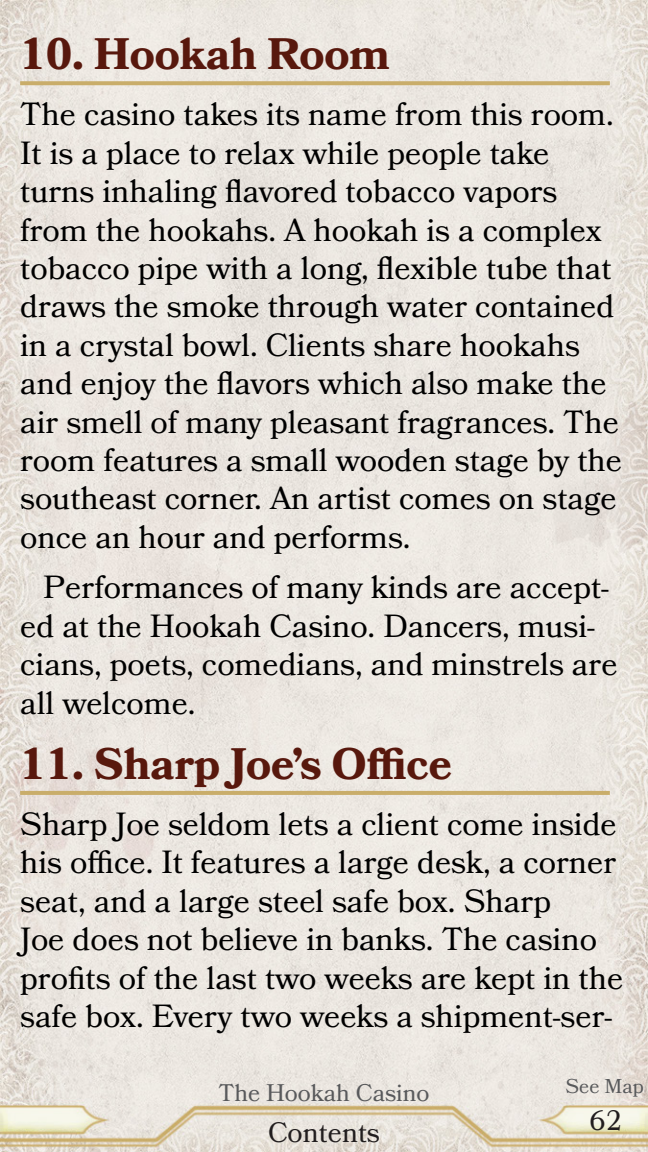
<style>
.page{position:relative;width:648px;height:1152px;background:#fff}
.page>*{position:absolute;margin:0;border:0;box-sizing:border-box;transform-origin:0 0}
.t1{font:700 44px "Bookmania";color:#58180d}
.t2{font:32px/38.4px "Bookmania";color:#000}
.t3{font:28px "Bookmania";color:#211d1e}
.t4{font:24px "Bookmania";color:#58595b}
.t5{font:20px "Bookmania";color:#58595b}
</style>
<div class="page">
<img style="left:0;top:0;width:648px;height:1152px">
<svg style="left:20px;top:81px;width:590px;height:4px;background:#cab070"></svg>
<hr style="left:20px;top:791px;width:590px;height:4px;background:#c9ad6a">
<h1 class="t1" style="left:20px;top:28px;width:371px">10. Hookah Room</h1>
<p class="t2" style="left:20px;top:95px;width:604px">The casino takes its name from this room.<br>It is a place to relax while people take turns inhaling flavored tobacco vapors from the hookahs. A hookah is a complex tobacco pipe with a long, flexible tube that draws the smoke through water contained in a crystal bowl. Clients share hookahs and enjoy the flavors which also make the air smell of many pleasant fragrances. The room features a small wooden stage by the southeast corner. An artist comes on stage once an hour and performs.</p>
<p class="t2" style="left:20px;top:568px;width:599px;text-indent:23px">Performances of many kinds are accept&shy;ed at the Hookah Casino. Dancers, musi&shy;cians, poets, comedians, and minstrels are all welcome.</p>
<h1 class="t1" style="left:20px;top:738px;width:433px">11. Sharp Joe’s Office</h1>
<p class="t2" style="left:20px;top:805px;width:605px">Sharp Joe seldom lets a client come inside his office. It features a large desk, a corner seat, and a large steel safe box. Sharp<br>Joe does not believe in banks. The casino profits of the last two weeks are kept in the safe box. Every two weeks a shipment-ser-</p>
<p class="t4" style="left:218px;top:1079px;width:213px">The Hookah Casino</p>
<p class="t5" style="left:566px;top:1075px;width:80px">See Map</p>
<p class="t3" style="left:268px;top:1116px;width:113px">Contents</p>
<p class="t3" style="left:590px;top:1104px;width:34px">62</p>
</div>
